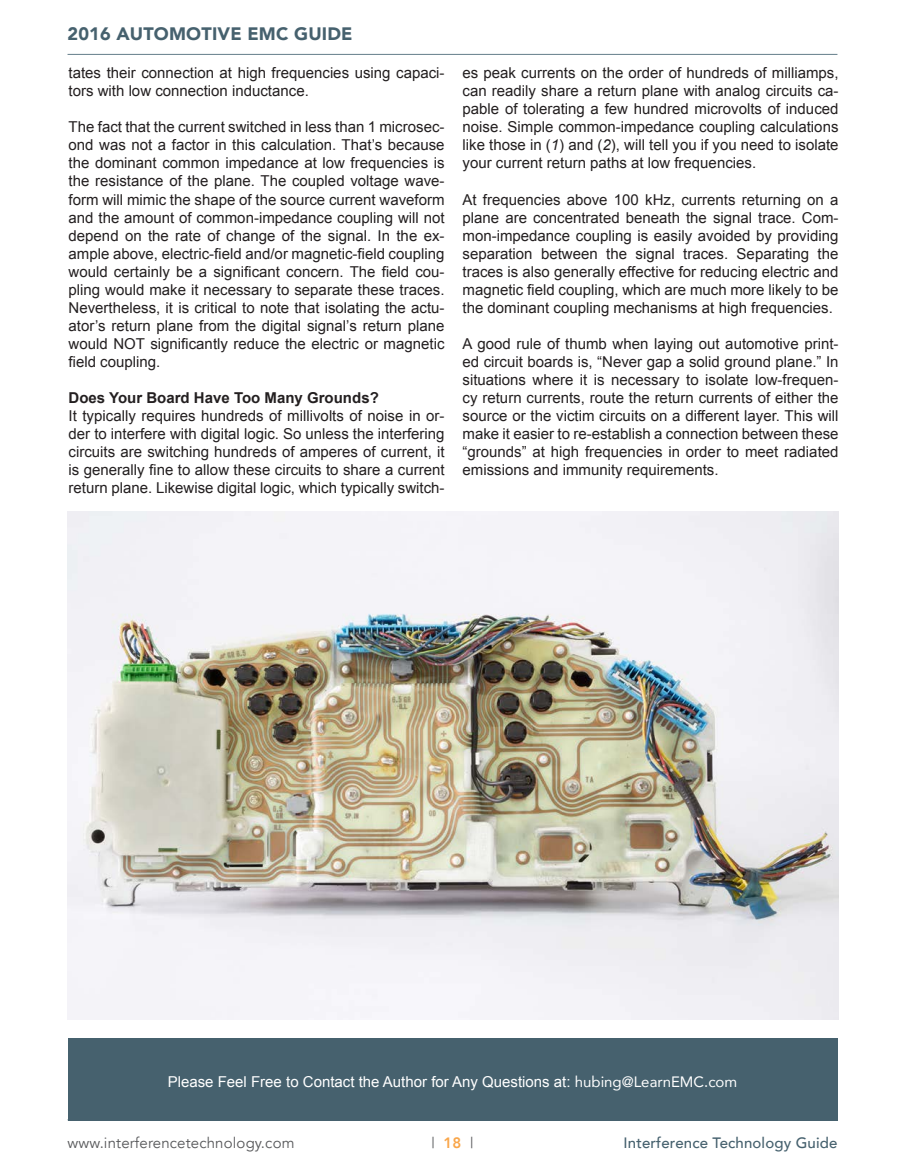
<style>
.page{position:relative;width:905px;height:1175px;background:#fff}
.page>*{position:absolute;margin:0;border:0;box-sizing:border-box;transform-origin:0 0}
.t1{font:900 18px "Avenir";letter-spacing:.01em;color:#46616e}
.t2{font:15px/18px "Arial";color:#231f20;text-align:justify}
.t3{font:15px "Arial";color:#fff}
.t4{font:15px "Avenir";letter-spacing:.01em;color:#57585a}
.t5{font:700 15px "Arial";color:#231f20}
.t6{font:500 15px "Avenir";letter-spacing:.01em;color:#46616e}
.s1{font-style:italic}
.s2{font-family:"Avenir"}
.s3{font-weight:800;color:#f9a64a}
</style>
<div class="page">
<hr style="left:68px;top:54px;width:769px;height:1px;background:#647d89">
<div style="left:68px;top:1038px;width:769px;height:83px;background:#46616e"></div>
<img style="left:68px;top:512px;width:770px;height:507px">
<p class="t1" style="left:68px;top:19px;width:286px">2016 AUTOMOTIVE EMC GUIDE</p>
<p class="t2" style="left:69px;top:64px;width:377px">tates their connection at high frequencies using capaci&shy;tors with low connection inductance.</p>
<p class="t2" style="left:69px;top:118px;width:377px">The fact that the current switched in less than 1 microsec&shy;ond was not a factor in this calculation. That’s because the dominant common impedance at low frequencies is the resistance of the plane. The coupled voltage wave&shy;form will mimic the shape of the source current waveform and the amount of common-impedance coupling will not depend on the rate of change of the signal. In the ex&shy;ample above, electric-field and/or magnetic-field coupling would certainly be a significant concern. The field cou&shy;pling would make it necessary to separate these traces.<br>Nevertheless, it is critical to note that isolating the actu&shy;ator’s return plane from the digital signal’s return plane would NOT significantly reduce the electric or magnetic field coupling.</p>
<p class="t5" style="left:69px;top:387px;width:312px">Does Your Board Have Too Many Grounds?</p>
<p class="t2" style="left:69px;top:406px;width:377px">It typically requires hundreds of millivolts of noise in or&shy;der to interfere with digital logic. So unless the interfering circuits are switching hundreds of amperes of current, it is generally fine to allow these circuits to share a current return plane. Likewise digital logic, which typically switch-</p>
<p class="t2" style="left:462px;top:64px;width:377px">es peak currents on the order of hundreds of milliamps, can readily share a return plane with analog circuits ca&shy;pable of tolerating a few hundred microvolts of induced noise. Simple common-impedance coupling calculations like those in (<span class="s1">1</span>) and (<span class="s1">2</span>), will tell you if you need to isolate your current return paths at low frequencies.</p>
<p class="t2" style="left:462px;top:190px;width:377px">At frequencies above 100 kHz, currents returning on a plane are concentrated beneath the signal trace. Com&shy;mon-impedance coupling is easily avoided by providing separation between the signal traces. Separating the traces is also generally effective for reducing electric and magnetic field coupling, which are much more likely to be the dominant coupling mechanisms at high frequencies.</p>
<p class="t2" style="left:462px;top:334px;width:377px">A good rule of thumb when laying out automotive print&shy;ed circuit boards is, “Never gap a solid ground plane.” In situations where it is necessary to isolate low-frequen&shy;cy return currents, route the return currents of either the source or the victim circuits on a different layer. This will make it easier to re-establish a connection between these “grounds” at high frequencies in order to meet radiated emissions and immunity requirements.</p>
<p class="t3" style="left:168px;top:1071px;width:571px">Please Feel Free to Contact the Author for Any Questions at: <span class="s2">hubing@LearnEMC.com</span></p>
<p class="t4" style="left:68px;top:1133px;width:228px">www.interferencetechnology.com</p>
<p class="t4" style="left:431px;top:1133px;width:44px">| <span class="s3">18</span> |</p>
<p class="t6" style="left:623px;top:1129px;width:215px">Interference Technology Guide</p>
</div>
